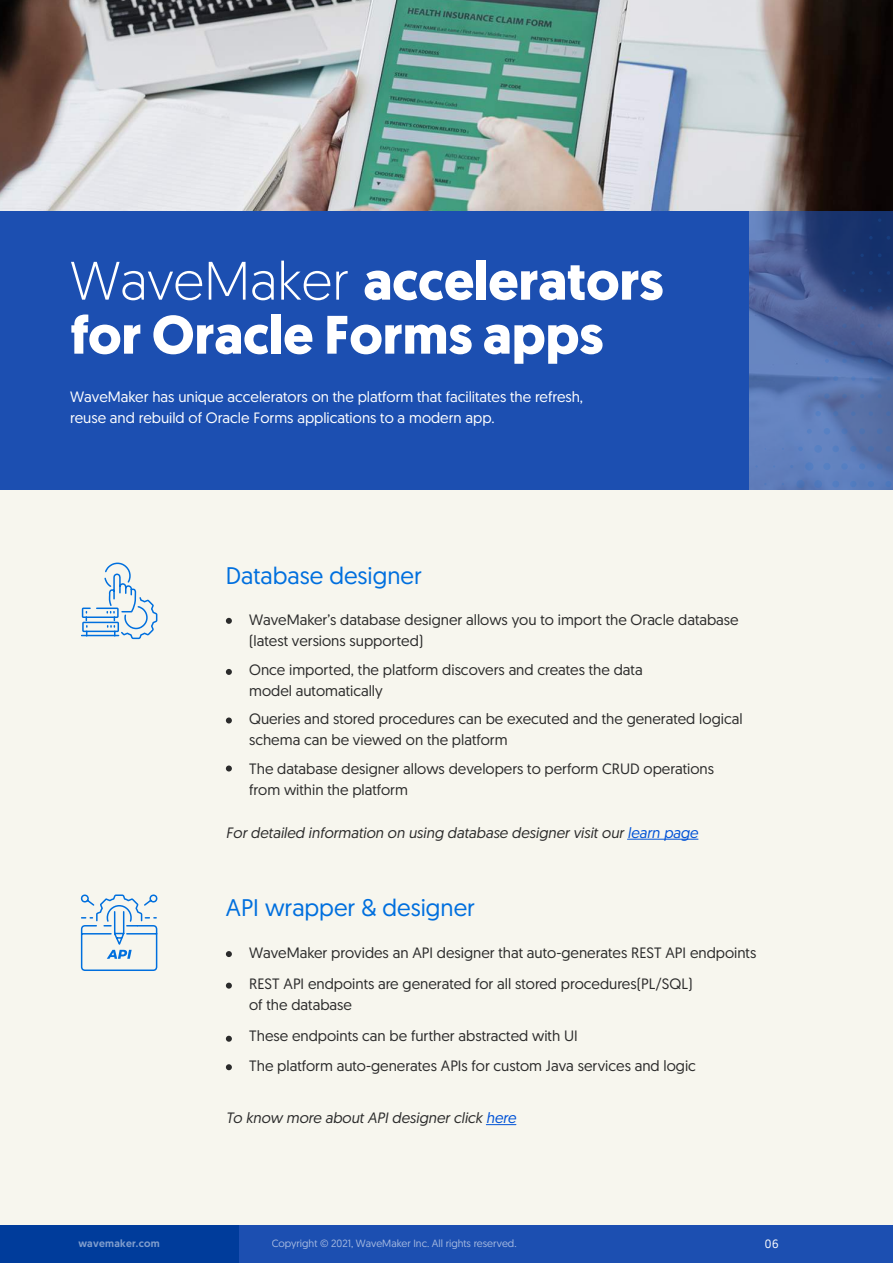
<style>
.page{position:relative;width:893px;height:1263px;background:#f7f6ee}
.page>*{position:absolute;margin:0;border:0;box-sizing:border-box;transform-origin:0 0}
.t1{font:700 54px/54px "Geomanist";color:#fff}
.t2{font:24px "Geomanist";color:#006fde}
.t3{font:15px/21px "Geomanist";color:#2b2b2b}
.t4{font:15px/21px "Geomanist";color:#fff}
.t5{font:italic 15px "Geomanist";color:#2b2b2b}
.t6{font:12px "Geomanist";color:#fff}
.t7{font:10.5px "Geomanist";color:#fff}
.t8{font:500 10.5px "Geomanist";letter-spacing:.025em;color:#fff}
.s1{font-weight:300}
.s2{color:#0052d6}
</style>
<div class="page">
<div style="left:0;top:1225px;width:893px;height:38px;background:#1c4fb1"></div>
<div style="left:0;top:1225px;width:238px;height:38px;background:#003c9b"></div>
<img style="left:0;top:0;width:893px;height:211px">
<svg style="left:748px;top:211px;width:145px;height:279px;background:#4b66a1"></svg>
<div style="left:0;top:211px;width:748px;height:279px;background:#1c4fb1"></div>
<svg style="left:81px;top:562px;width:77px;height:78px"></svg>
<svg style="left:80px;top:894px;width:78px;height:77px"></svg>
<hr style="left:627px;top:839px;width:71px;height:1px;background:#0052d6">
<svg style="left:226px;top:618px;width:6px;height:6px"></svg>
<svg style="left:226px;top:669px;width:6px;height:6px"></svg>
<svg style="left:226px;top:717px;width:6px;height:6px"></svg>
<svg style="left:226px;top:765px;width:6px;height:6px"></svg>
<hr style="left:486px;top:1124px;width:30px;height:1px;background:#0052d6">
<svg style="left:226px;top:951px;width:6px;height:6px"></svg>
<svg style="left:226px;top:983px;width:6px;height:6px"></svg>
<svg style="left:226px;top:1036px;width:6px;height:6px"></svg>
<svg style="left:226px;top:1064px;width:6px;height:6px"></svg>
<h1 class="t1" style="left:70px;top:254px;width:595px"><span class="s1">WaveMaker</span> accelerators for Oracle Forms apps</h1>
<p class="t4" style="left:70px;top:385px;width:514px">WaveMaker has unique accelerators on the platform that facilitates the refresh, reuse and rebuild of Oracle Forms applications to a modern app.</p>
<h2 class="t2" style="left:226px;top:560px;width:197px">Database designer</h2>
<p class="t3" style="left:249px;top:609px;width:491px">WaveMaker’s database designer allows you to import the Oracle database (latest versions supported)</p>
<p class="t3" style="left:249px;top:659px;width:395px">Once imported, the platform discovers and creates the data model automatically</p>
<p class="t3" style="left:249px;top:707px;width:495px">Queries and stored procedures can be executed and the generated logical schema can be viewed on the platform</p>
<p class="t3" style="left:249px;top:758px;width:466px">The database designer allows developers to perform CRUD operations from within the platform</p>
<p class="t5" style="left:226px;top:823px;width:474px">For detailed information on using database designer visit our <span class="s2">learn page</span></p>
<h2 class="t2" style="left:226px;top:892px;width:251px">API wrapper &amp; designer</h2>
<p class="t3" style="left:249px;top:937px;width:509px;line-height:30.8px">WaveMaker provides an API designer that auto-generates REST API endpoints<br>REST API endpoints are generated for all stored procedures(PL/SQL)</p>
<p class="t3" style="left:249px;top:989px;width:448px;line-height:30.8px">of the database<br>These endpoints can be further abstracted with UI<br>The platform auto-generates APIs for custom Java services and logic</p>
<p class="t5" style="left:226px;top:1108px;width:292px">To know more about API designer click <span class="s2">here</span></p>
<p class="t8" style="left:78px;top:1237px;width:83px">wavemaker.com</p>
<p class="t7" style="left:272px;top:1237px;width:246px">Copyright © 2021, WaveMaker Inc. All rights reserved.</p>
<p class="t6" style="left:765px;top:1236px;width:15px">06</p>
</div>
